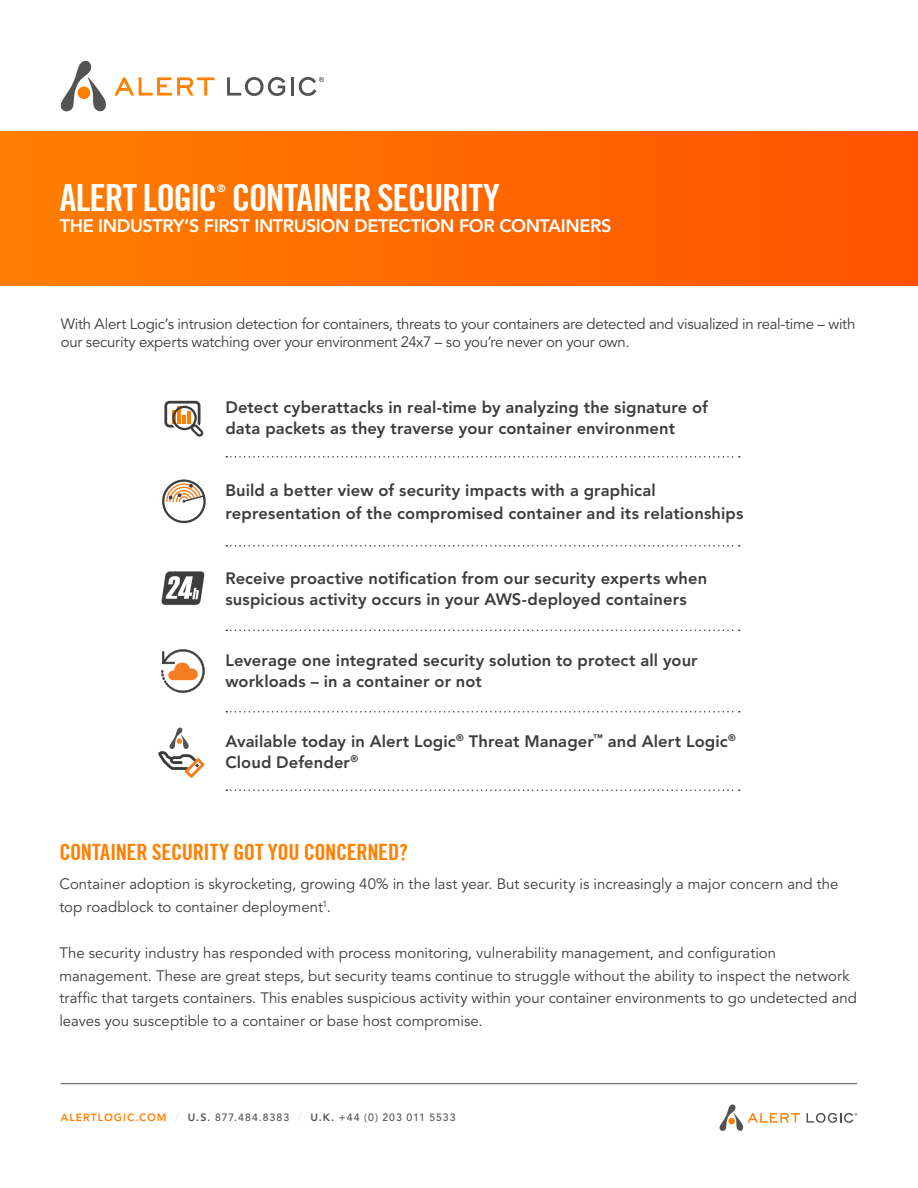
<style>
.page{position:relative;width:918px;height:1188px;background:#fff}
.page>*{position:absolute;margin:0;border:0;box-sizing:border-box;transform-origin:0 0}
.t1{font:700 condensed 37.5px "Trade Gothic No.20";letter-spacing:-.035em;color:#fff}
.t2{font:700 condensed 22.5px "Trade Gothic No.20";letter-spacing:-.02em;color:#ff7f00}
.t3{font:800 18px "Avenir LT Std";letter-spacing:-.02em;color:#fff}
.t4{font:800 16.5px/21px "Avenir LT Std";letter-spacing:.005em;color:#3c3c3c}
.t5{font:15px/22.5px "Avenir LT Std";color:#3c3c3c}
.t6{font:15px/18px "Avenir LT Std";letter-spacing:-.02em;color:#3c3c3c}
.t7{font:500 10.5px "Avenir LT Std";letter-spacing:.095em;color:#535353}
.t8{font:700 condensed 10.5px "Trade Gothic No.20";color:#fff}
.s1{font-weight:800;color:#ff7f00}
.s2{font-weight:800;color:#e6e8e3}
.s3{font-weight:800}
</style>
<div class="page">
<div style="left:0;top:132px;width:918px;height:153px;background:linear-gradient(to right,#ff7e00,#ff5200)"></div>
<hr style="left:61px;top:1083px;width:796px;height:1px;background:#535353">
<svg style="left:807px;top:1113px;width:50px;height:10px"></svg>
<svg style="left:719px;top:1104px;width:81px;height:27px"></svg>
<div style="left:728px;top:1118px;width:7px;height:6px;background:#ff7f00;border-radius:50%"></div>
<svg style="left:114px;top:77px;width:100px;height:19px"></svg>
<svg style="left:227px;top:77px;width:58px;height:19px"></svg>
<hr style="left:291px;top:77px;width:3px;height:19px;background:#535353">
<svg style="left:299px;top:77px;width:25px;height:19px"></svg>
<svg style="left:60px;top:60px;width:46px;height:52px"></svg>
<div style="left:78px;top:86px;width:12px;height:13px;background:#ff7f00;border-radius:50%"></div>
<svg style="left:226px;top:456px;width:514px;height:2px"></svg>
<svg style="left:226px;top:545px;width:514px;height:2px"></svg>
<svg style="left:226px;top:630px;width:514px;height:1px"></svg>
<svg style="left:226px;top:711px;width:514px;height:2px"></svg>
<svg style="left:226px;top:789px;width:514px;height:2px"></svg>
<svg style="left:162px;top:479px;width:44px;height:44px"></svg>
<svg style="left:164px;top:401px;width:40px;height:36px"></svg>
<svg style="left:161px;top:571px;width:44px;height:34px"></svg>
<svg style="left:161px;top:649px;width:44px;height:44px"></svg>
<svg style="left:158px;top:727px;width:47px;height:51px"></svg>
<h1 class="t1" style="left:60px;top:175px;width:442px">ALERT LOGIC CONTAINER SECURITY</h1>
<p class="t8" style="left:217px;top:182px;width:10px">®</p>
<p class="t3" style="left:60px;top:216px;width:553px">THE INDUSTRY’S FIRST INTRUSION DETECTION FOR CONTAINERS</p>
<p class="t6" style="left:61px;top:315px;width:796px">With Alert Logic’s intrusion detection for containers, threats to your containers are detected and visualized in real-time – with our security experts watching over your environment 24x7 – so you’re never on your own.</p>
<p class="t4" style="left:225px;top:397px;width:484px">Detect cyberattacks in real-time by analyzing the signature of data packets as they traverse your container environment</p>
<p class="t4" style="left:225px;top:479px;width:519px;line-height:22.5px">Build a better view of security impacts with a graphical representation of the compromised container and its relationships</p>
<p class="t4" style="left:225px;top:568px;width:483px">Receive proactive notification from our security experts when suspicious activity occurs in your AWS-deployed containers</p>
<p class="t4" style="left:225px;top:650px;width:474px">Leverage one integrated security solution to protect all your workloads – in a container or not</p>
<p class="t4" style="left:225px;top:730px;width:512px">Available today in Alert Logic<sup>®</sup> Threat Manager<sup>™</sup> and Alert Logic<sup>®<br></sup>Cloud Defender<sup>®</sup></p>
<h2 class="t2" style="left:59px;top:839px;width:350px">CONTAINER SECURITY GOT YOU CONCERNED?</h2>
<p class="t5" style="left:59px;top:873px;width:781px">Container adoption is skyrocketing, growing 40% in the last year. But security is increasingly a major concern and the top roadblock to container deployment<sup>1</sup>.</p>
<p class="t5" style="left:59px;top:942px;width:799px">The security industry has responded with process monitoring, vulnerability management, and configuration management. These are great steps, but security teams continue to struggle without the ability to inspect the network traffic that targets containers. This enables suspicious activity within your container environments to go undetected and leaves you susceptible to a container or base host compromise.</p>
<p class="t7" style="left:61px;top:1112px;width:396px"><span class="s1">ALERTLOGIC.COM</span> <span class="s2">/</span> <span class="s3">U.S.</span> 877.484.8383 <span class="s2">/</span> <span class="s3">U.K.</span> +44 (0) 203 011 5533</p>
</div>
